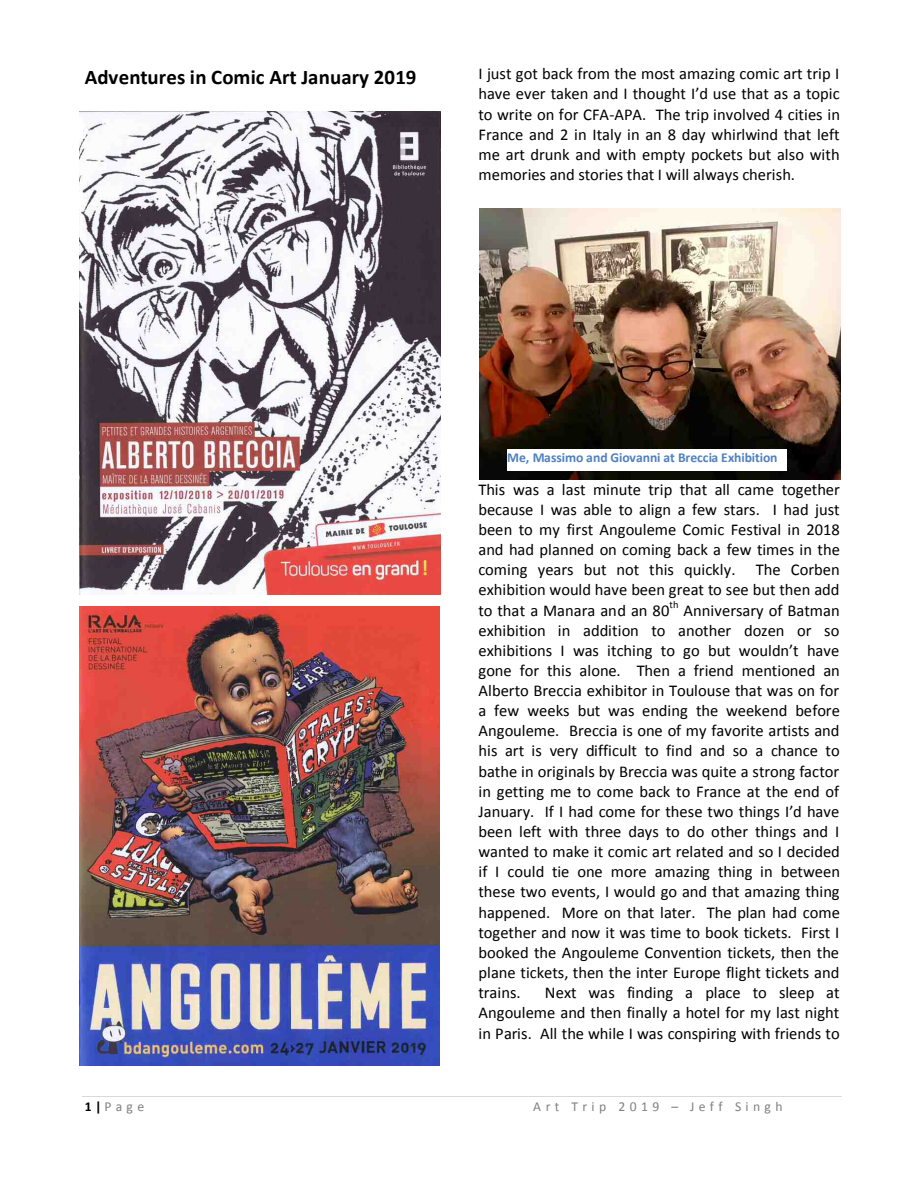
<style>
.page{position:relative;width:918px;height:1188px;background:#fff}
.page>*{position:absolute;margin:0;border:0;box-sizing:border-box;transform-origin:0 0}
.t1{font:700 20.85px "Calibri";color:#000}
.t2{font:16.5px/20.1px "Calibri";color:#000;text-align:justify}
.t3{font:700 13.65px "Calibri";letter-spacing:-.005em;color:#4f81bd}
.t4{font:13.65px "Calibri";letter-spacing:.32em;color:#808080}
.t5{font:10.35px "Calibri";color:#000}
.s1{font-weight:700;color:#000}
</style>
<div class="page">
<hr style="left:83px;top:1096px;width:759px;height:1px;background:#d9d9d9">
<img style="left:480px;top:209px;width:360px;height:271px">
<img style="left:79px;top:112px;width:362px;height:482px">
<img style="left:79px;top:606px;width:361px;height:460px">
<div style="left:508px;top:450px;width:279px;height:21px;background:#fff"></div>
<p class="t1" style="left:85px;top:68px;width:333px">Adventures in Comic Art January 2019</p>
<p class="t2" style="left:478px;top:65px;width:363px">I just got back from the most amazing comic art trip I have ever taken and I thought I’d use that as a topic to write on for CFA-APA. The trip involved 4 cities in France and 2 in Italy in an 8 day whirlwind that left me art drunk and with empty pockets but also with memories and stories that I will always cherish.</p>
<p class="t3" style="left:507px;top:452px;width:272px">Me, Massimo and Giovanni at Breccia Exhibition</p>
<p class="t2" style="left:478px;top:480px;width:363px">This was a last minute trip that all came together because I was able to align a few stars. I had just been to my first Angouleme Comic Festival in 2018 and had planned on coming back a few times in the coming years but not this quickly. The Corben exhibition would have been great to see but then add to that a Manara and an 80</p>
<p class="t5" style="left:670px;top:600px;width:11px">th</p>
<p class="t2" style="left:478px;top:601px;width:363px;text-indent:205px">Anniversary of Batman exhibition in addition to another dozen or so exhibitions I was itching to go but wouldn’t have gone for this alone. Then a friend mentioned an Alberto Breccia exhibitor in Toulouse that was on for a few weeks but was ending the weekend before Angouleme. Breccia is one of my favorite artists and his art is very difficult to find and so a chance to bathe in originals by Breccia was quite a strong factor in getting me to come back to France at the end of January. If I had come for these two things I’d have been left with three days to do other things and I wanted to make it comic art related and so I decided if I could tie one more amazing thing in between these two events, I would go and that amazing thing happened. More on that later. The plan had come together and now it was time to book tickets. First I booked the Angouleme Convention tickets, then the plane tickets, then the inter Europe flight tickets and trains.</p>
<p class="t2" style="left:478px;top:984px;width:363px;text-indent:66px">Next was finding a place to sleep at Angouleme and then finally a hotel for my last night in Paris. All the while I was conspiring with friends to</p>
<p class="t4" style="left:85px;top:1101px;width:61px"><span class="s1">1 |</span> Page</p>
<p class="t4" style="left:533px;top:1101px;width:251px">Art Trip 2019 – Jeff Singh</p>
</div>
